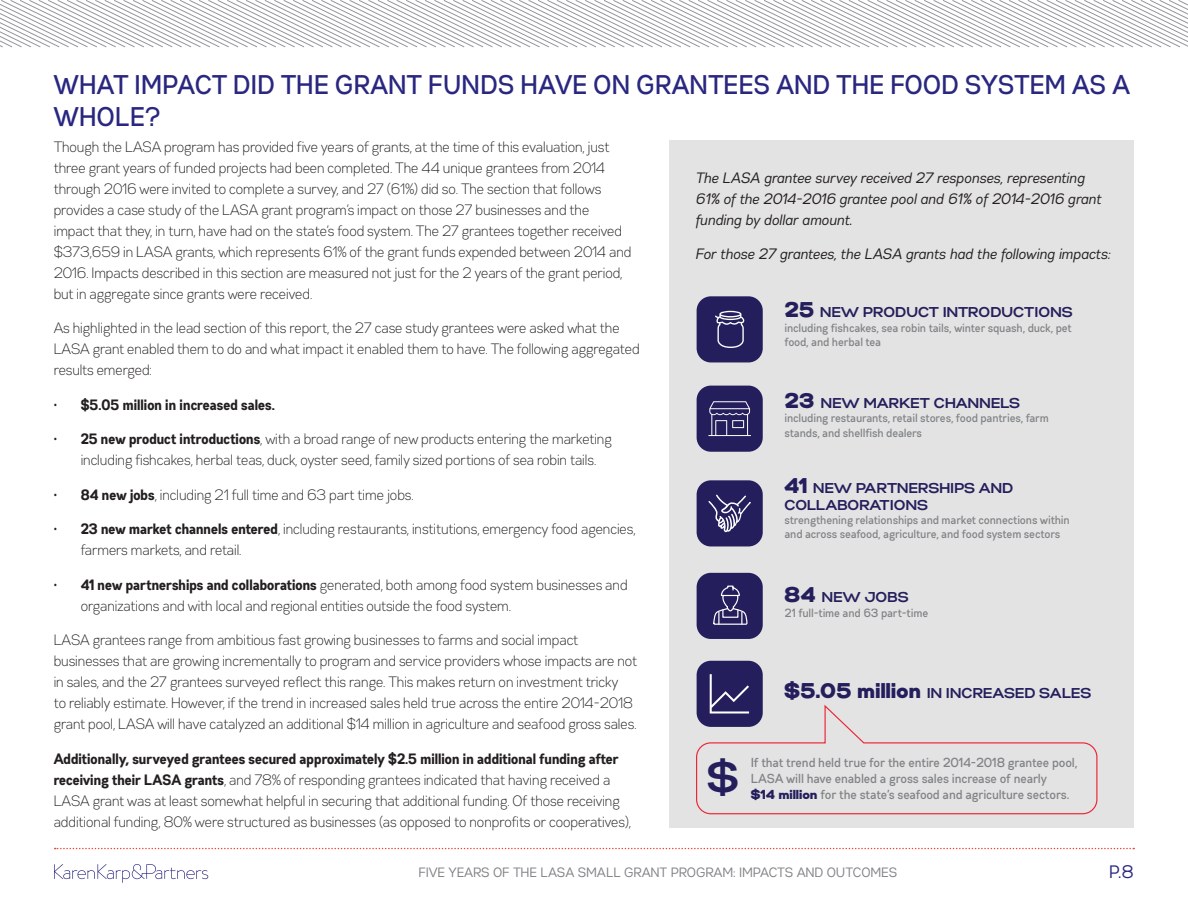
<style>
.page{position:relative;width:1188px;height:918px;background:#fff}
.page>*{position:absolute;margin:0;border:0;box-sizing:border-box;transform-origin:0 0}
.t1{font:700 42.75px "Gabriel Sans";color:#241f5c}
.CLT_Header1{font:600 condensed 27px/32.4px "Gabriel Sans";color:#292780}
.t2{font:condensed 21.3px "Gabriel Sans";color:#231f20}
.t3{font:condensed 18px "Gabriel Sans";color:#292780}
.LASA_Body{font:300 condensed 15px/21px "Gabriel Sans";color:#231f20}
.LASA_Body-2{font:italic condensed 15px/21px "Gabriel Sans";color:#231f20}
.t4{font:700 condensed 15px "Gabriel Sans";color:#231f20}
.t5{font:700 14.25px/17.1px "Gabriel Sans";color:#241f5c}
.t6{font:condensed 13.5px "Gabriel Sans";color:#808285}
.t7{font:600 condensed 13.05px/15.6px "Gabriel Sans";color:#808285}
.t8{font:600 condensed 11.85px/14.2px "Gabriel Sans";color:#808285}
.s1{font-weight:300}
.s2{font-weight:700}
.s3{font-weight:900;font-size:21.3px}
.s4{font-weight:900;font-stretch:normal;color:#241f5c}
</style>
<div class="page">
<svg style="left:0;top:0;width:1188px;height:48px"></svg>
<svg style="left:54px;top:864px;width:154px;height:19px"></svg>
<svg style="left:55px;top:848px;width:1079px;height:1px"></svg>
<div style="left:670px;top:140px;width:464px;height:688px;background:#e3e3e3"></div>
<div style="left:697px;top:296px;width:66px;height:66px;background:#241f5c;border-radius:14px"></div>
<svg style="left:715px;top:311px;width:29px;height:37px"></svg>
<div style="left:697px;top:480px;width:66px;height:66px;background:#241f5c;border-radius:14px"></div>
<svg style="left:708px;top:495px;width:43px;height:37px"></svg>
<div style="left:697px;top:573px;width:66px;height:66px;background:#241f5c;border-radius:14px"></div>
<svg style="left:713px;top:585px;width:35px;height:40px"></svg>
<div style="left:697px;top:386px;width:66px;height:66px;background:#241f5c;border-radius:14px"></div>
<svg style="left:708px;top:401px;width:43px;height:35px"></svg>
<div style="left:697px;top:661px;width:66px;height:66px;background:#241f5c;border-radius:14px"></div>
<svg style="left:710px;top:674px;width:39px;height:29px"></svg>
<svg style="left:696px;top:703px;width:402px;height:112px"></svg>
<p class="CLT_Header1" style="left:54px;top:68px;width:1078px">WHAT IMPACT DID THE GRANT FUNDS HAVE ON GRANTEES AND THE FOOD SYSTEM AS A<br>WHOLE?</p>
<p class="LASA_Body" style="left:54px;top:136px;width:579px">Though the LASA program has provided five years of grants, at the time of this evaluation, just three grant years of funded projects had been completed. The 44 unique grantees from 2014 through 2016 were invited to complete a survey, and 27 (61%) did so. The section that follows provides a case study of the LASA grant program’s impact on those 27 businesses and the impact that they, in turn, have had on the state’s food system. The 27 grantees together received $373,659 in LASA grants, which represents 61% of the grant funds expended between 2014 and 2016. Impacts described in this section are measured not just for the 2 years of the grant period, but in aggregate since grants were received.</p>
<p class="LASA_Body" style="left:54px;top:318px;width:588px">As highlighted in the lead section of this report, the 27 case study grantees were asked what the<br>LASA grant enabled them to do and what impact it enabled them to have. The following aggregated results emerged:</p>
<p class="t4" style="left:54px;top:396px;width:223px"><span class="s1">•</span> $5.05 million in increased sales.</p>
<p class="LASA_Body" style="left:81px;top:429px;width:533px;text-indent:-27px">• <span class="s2">25 new product introductions</span>, with a broad range of new products entering the marketing including fishcakes, herbal teas, duck, oyster seed, family sized portions of sea robin tails.</p>
<p class="LASA_Body" style="left:54px;top:484px;width:361px">• <span class="s2">84 new jobs</span>, including 21 full time and 63 part time jobs.</p>
<p class="LASA_Body" style="left:81px;top:519px;width:556px;text-indent:-27px">• <span class="s2">23 new market channels entered</span>, including restaurants, institutions, emergency food agencies, farmers markets, and retail.</p>
<p class="LASA_Body" style="left:81px;top:574px;width:548px;text-indent:-27px">• <span class="s2">41 new partnerships and collaborations</span> generated, both among food system businesses and organizations and with local and regional entities outside the food system.</p>
<p class="LASA_Body" style="left:54px;top:630px;width:585px">LASA grantees range from ambitious fast growing businesses to farms and social impact businesses that are growing incrementally to program and service providers whose impacts are not in sales, and the 27 grantees surveyed reflect this range. This makes return on investment tricky<br>to reliably estimate. However, if the trend in increased sales held true across the entire 2014-2018 grant pool, LASA will have catalyzed an additional $14 million in agriculture and seafood gross sales.</p>
<p class="LASA_Body" style="left:54px;top:748px;width:579px"><span class="s2">Additionally, surveyed grantees secured approximately $2.5 million in additional funding after receiving their LASA grants</span>, and 78% of responding grantees indicated that having received a LASA grant was at least somewhat helpful in securing that additional funding. Of those receiving additional funding, 80% were structured as businesses (as opposed to nonprofits or cooperatives),</p>
<p class="LASA_Body-2" style="left:696px;top:167px;width:407px">The LASA grantee survey received 27 responses, representing<br>61% of the 2014-2016 grantee pool and 61% of 2014-2016 grant funding by dollar amount.</p>
<p class="LASA_Body-2" style="left:696px;top:244px;width:416px">For those 27 grantees, the LASA grants had the following impacts:</p>
<p class="t2" style="left:684px;top:172px;width:507px">grantee pool and 61% of 2014-2016 grant funding by doll</p>
<p class="t5" style="left:785px;top:304px;width:290px"><span class="s3">25</span> NEW PRODUCT INTRODUCTIONS</p>
<p class="t8" style="left:785px;top:320px;width:289px">including fishcakes, sea robin tails, winter squash, duck, pet food, and herbal tea</p>
<p class="t5" style="left:785px;top:395px;width:237px"><span class="s3">23</span> NEW MARKET CHANNELS</p>
<p class="t8" style="left:785px;top:411px;width:266px">including restaurants, retail stores, food pantries, farm stands, and shellfish dealers</p>
<p class="t5" style="left:785px;top:479px;width:230px"><span class="s3">41</span> NEW PARTNERSHIPS AND<br>COLLABORATIONS</p>
<p class="t8" style="left:785px;top:513px;width:287px">strengthening relationships and market connections within and across seafood, agriculture, and food system sectors</p>
<p class="t5" style="left:785px;top:589px;width:125px"><span class="s3">84</span> NEW JOBS</p>
<p class="t8" style="left:785px;top:605px;width:145px">21 full-time and 63 part-time</p>
<p class="t5" style="left:785px;top:685px;width:308px"><span class="s3">$5.05 million</span> IN INCREASED SALES</p>
<p class="t1" style="left:708px;top:752px;width:33px">$</p>
<p class="t7" style="left:751px;top:755px;width:328px">If that trend held true for the entire 2014-2018 grantee pool,<br>LASA will have enabled a gross sales increase of nearly</p>
<p class="t7" style="left:751px;top:786px;width:320px"><span class="s4">$14 million</span> for the state’s seafood and agriculture sectors.</p>
<p class="t6" style="left:419px;top:865px;width:480px">FIVE YEARS OF THE LASA SMALL GRANT PROGRAM: IMPACTS AND OUTCOMES</p>
<p class="t3" style="left:1109px;top:861px;width:26px">P.8</p>
</div>
